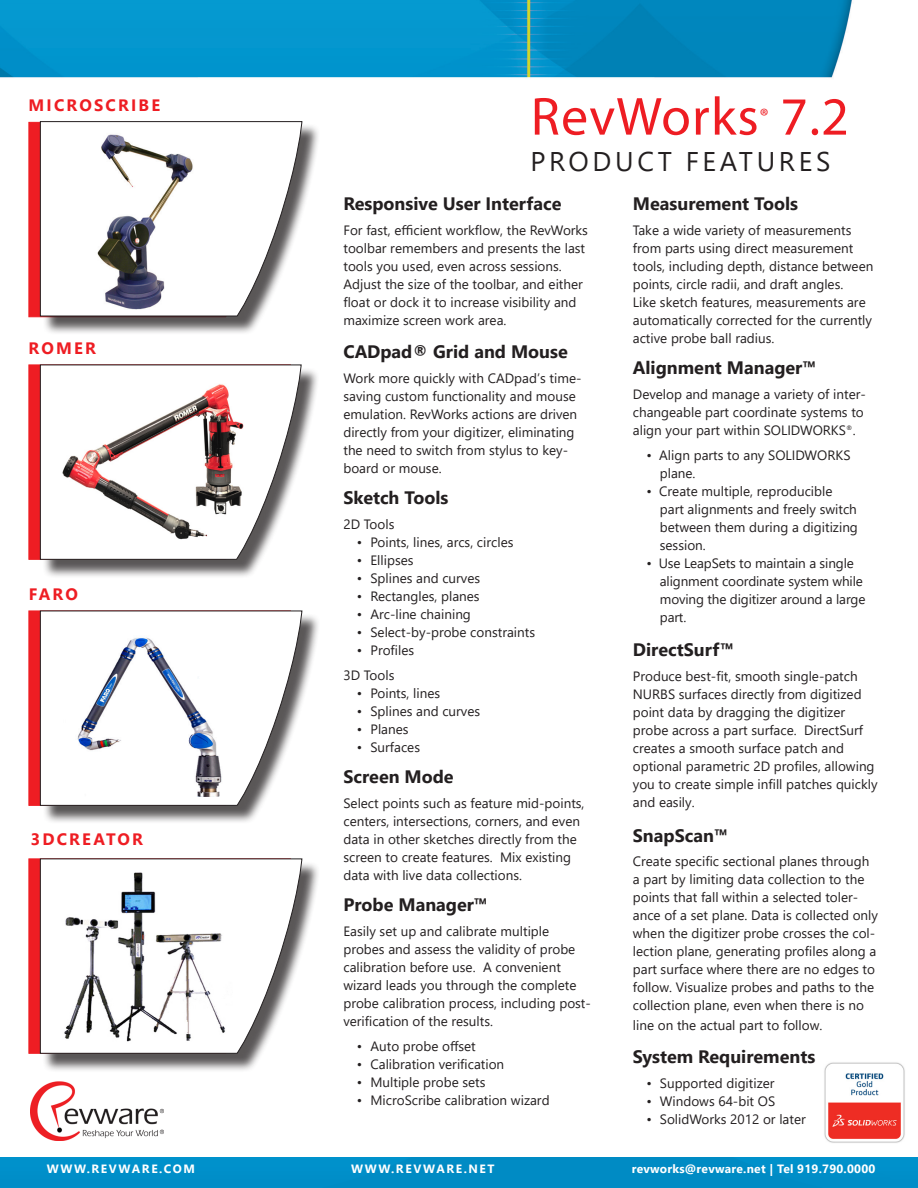
<style>
.page{position:relative;width:918px;height:1188px;background:#fff}
.page>*{position:absolute;margin:0;border:0;box-sizing:border-box;transform-origin:0 0}
.t1{font:54px "Myriad Pro";letter-spacing:.02em;color:#ee1d23}
.t2{font:27px "Segoe UI";letter-spacing:.135em;color:#231f20}
.t3{font:21px "Myriad Pro";color:#ee1d23}
.t4{font:700 18px "Segoe UI";color:#231f20}
.t5{font:700 16.5px "Segoe UI";letter-spacing:.135em;color:#ee1d23}
.t6{font:13.5px/18px "Segoe UI";color:#231f20}
.t7{font:700 12px "Segoe UI";letter-spacing:.02em;color:#fff}
.t8{font:700 12px "Segoe UI";letter-spacing:.135em;color:#fff}
.s1{color:#fff}
</style>
<div class="page">
<svg style="left:28px;top:858px;width:12px;height:196px;background:#eb2429"></svg>
<img style="left:0;top:0;width:852px;height:78px">
<div style="left:0;top:1158px;width:918px;height:30px;background:#008dc7"></div>
<img style="left:30px;top:1081px;width:134px;height:59px">
<svg style="left:28px;top:122px;width:14px;height:196px;background:#ec242a"></svg>
<div style="left:42px;top:123px;width:279px;height:212px;background:#231f20;opacity:.75"></div>
<svg style="left:40px;top:121px;width:263px;height:196px"></svg>
<svg style="left:28px;top:610px;width:12px;height:196px;background:#ec2429"></svg>
<div style="left:42px;top:613px;width:279px;height:211px;background:#231f20;opacity:.75"></div>
<svg style="left:40px;top:610px;width:263px;height:196px"></svg>
<img style="left:93px;top:131px;width:102px;height:179px">
<img style="left:824px;top:1062px;width:81px;height:81px">
<img style="left:54px;top:620px;width:187px;height:176px">
<svg style="left:28px;top:364px;width:12px;height:196px;background:#ec2429"></svg>
<div style="left:42px;top:367px;width:278px;height:211px;background:#231f20;opacity:.75"></div>
<svg style="left:40px;top:364px;width:262px;height:196px"></svg>
<div style="left:42px;top:861px;width:278px;height:211px;background:#231f20;opacity:.75"></div>
<svg style="left:40px;top:858px;width:263px;height:196px"></svg>
<img style="left:54px;top:864px;width:178px;height:179px">
<p class="t5" style="left:29px;top:90px;width:133px">MICROSCRIBE</p>
<p class="t5" style="left:29px;top:333px;width:69px">ROMER</p>
<p class="t5" style="left:29px;top:579px;width:51px">FARO</p>
<p class="t5" style="left:31px;top:824px;width:114px">3DCREATOR</p>
<h1 class="t1" style="left:531px;top:83px;width:320px">RevWorks 7.2</h1>
<h3 class="t3" style="left:760px;top:103px;width:10px">®</h3>
<h2 class="t2" style="left:530px;top:136px;width:320px">PRODUCT FEATURES<span class="s1">S</span></h2>
<h3 class="t4" style="left:343px;top:187px;width:219px">Responsive User Interface</h3>
<p class="t6" style="left:343px;top:220px;width:246px">For fast, efficient workflow, the RevWorks toolbar remembers and presents the last tools you used, even across sessions.<br>Adjust the size of the toolbar, and either float or dock it to increase visibility and maximize screen work area.</p>
<h3 class="t4" style="left:343px;top:334px;width:226px">CADpad® Grid and Mouse</h3>
<p class="t6" style="left:343px;top:368px;width:240px">Work more quickly with CADpad’s time&shy;saving custom functionality and mouse emulation. RevWorks actions are driven directly from your digitizer, eliminating the need to switch from stylus to key&shy;board or mouse.</p>
<h3 class="t4" style="left:343px;top:481px;width:106px">Sketch Tools</h3>
<p class="t6" style="left:343px;top:514px;width:53px">2D Tools</p>
<p class="t6" style="left:357px;top:532px;width:158px">• Points, lines, arcs, circles</p>
<p class="t6" style="left:357px;top:550px;width:58px">• Ellipses</p>
<p class="t6" style="left:357px;top:568px;width:125px">• Splines and curves</p>
<p class="t6" style="left:357px;top:586px;width:124px">• Rectangles, planes</p>
<p class="t6" style="left:357px;top:604px;width:115px">• Arc-line chaining</p>
<p class="t6" style="left:357px;top:622px;width:180px">• Select-by-probe constraints</p>
<p class="t6" style="left:343px;top:636px;width:72px;line-height:24.8px;text-indent:14px">• Profiles<br>3D Tools</p>
<p class="t6" style="left:357px;top:683px;width:85px">• Points, lines</p>
<p class="t6" style="left:357px;top:701px;width:125px">• Splines and curves</p>
<p class="t6" style="left:357px;top:719px;width:53px">• Planes</p>
<p class="t6" style="left:357px;top:737px;width:65px">• Surfaces</p>
<h3 class="t4" style="left:343px;top:760px;width:112px">Screen Mode</h3>
<p class="t6" style="left:343px;top:793px;width:243px">Select points such as feature mid-points, centers, intersections, corners, and even data in other sketches directly from the screen to create features. Mix existing data with live data collections.</p>
<h3 class="t4" style="left:343px;top:888px;width:146px">Probe Manager™</h3>
<p class="t6" style="left:343px;top:921px;width:249px">Easily set up and calibrate multiple probes and assess the validity of probe calibration before use. A convenient wizard leads you through the complete probe calibration process, including post&shy;verification of the results.</p>
<p class="t6" style="left:357px;top:1036px;width:120px">• Auto probe offset</p>
<p class="t6" style="left:357px;top:1054px;width:149px">• Calibration verification</p>
<p class="t6" style="left:357px;top:1072px;width:130px">• Multiple probe sets</p>
<p class="t6" style="left:357px;top:1090px;width:194px">• MicroScribe calibration wizard</p>
<h3 class="t4" style="left:633px;top:187px;width:167px">Measurement Tools</h3>
<p class="t6" style="left:633px;top:220px;width:242px">Take a wide variety of measurements from parts using direct measurement tools, including depth, distance between points, circle radii, and draft angles.<br>Like sketch features, measurements are automatically corrected for the currently active probe ball radius.</p>
<h3 class="t4" style="left:633px;top:351px;width:185px">Alignment Manager™</h3>
<p class="t6" style="left:633px;top:384px;width:234px">Develop and manage a variety of inter&shy;changeable part coordinate systems to align your part within SOLIDWORKS<sup>®</sup>.</p>
<p class="t6" style="left:660px;top:445px;width:192px;text-indent:-14px">• Align parts to any SOLIDWORKS plane.</p>
<p class="t6" style="left:660px;top:481px;width:200px;text-indent:-14px">• Create multiple, reproducible part alignments and freely switch between them during a digitizing session.</p>
<p class="t6" style="left:660px;top:553px;width:207px;text-indent:-14px">• Use LeapSets to maintain a single alignment coordinate system while moving the digitizer around a large part.</p>
<h3 class="t4" style="left:633px;top:633px;width:103px">DirectSurf™</h3>
<p class="t6" style="left:633px;top:666px;width:246px">Produce best-fit, smooth single-patch NURBS surfaces directly from digitized point data by dragging the digitizer probe across a part surface. DirectSurf creates a smooth surface patch and optional parametric 2D profiles, allowing you to create simple infill patches quickly and easily.</p>
<h3 class="t4" style="left:633px;top:818px;width:97px">SnapScan™</h3>
<p class="t6" style="left:633px;top:851px;width:247px">Create specific sectional planes through a part by limiting data collection to the points that fall within a selected toler&shy;ance of a set plane. Data is collected only when the digitizer probe crosses the col&shy;lection plane, generating profiles along a part surface where there are no edges to follow. Visualize probes and paths to the collection plane, even when there is no</p>
<p class="t6" style="left:633px;top:1015px;width:191px">line on the actual part to follow.</p>
<h3 class="t4" style="left:633px;top:1039px;width:184px">System Requirements</h3>
<p class="t6" style="left:646px;top:1073px;width:130px">• Supported digitizer</p>
<p class="t6" style="left:646px;top:1091px;width:130px">• Windows 64-bit OS</p>
<p class="t6" style="left:646px;top:1109px;width:161px">• SolidWorks 2012 or later</p>
<p class="t8" style="left:47px;top:1157px;width:150px">WWW.REVWARE.COM</p>
<p class="t7" style="left:632px;top:1157px;width:245px">revworks@revware.net | Tel 919.790.0000</p>
<p class="t8" style="left:351px;top:1157px;width:145px">WWW.REVWARE.NET</p>
</div>
